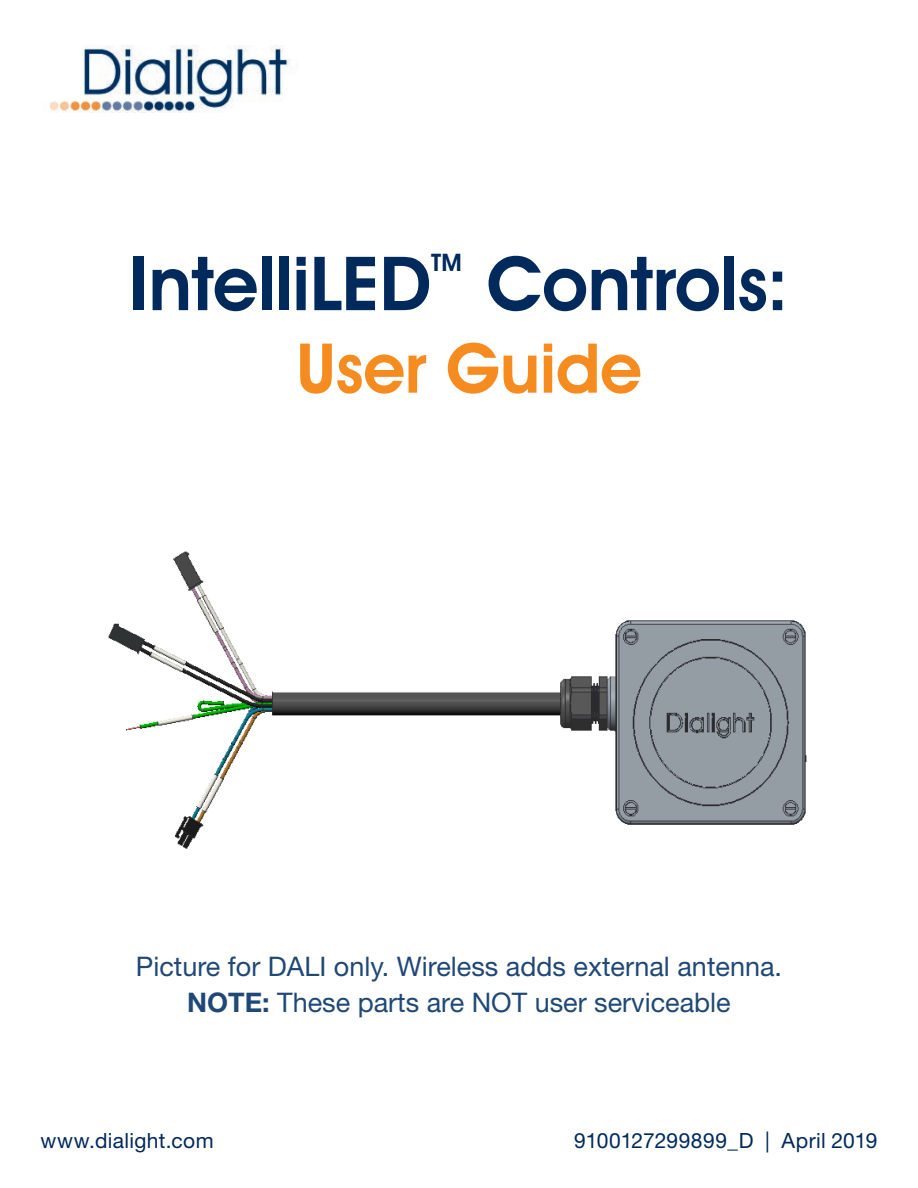
<style>
.page{position:relative;width:918px;height:1188px;background:#fff}
.page>*{position:absolute;margin:0;border:0;box-sizing:border-box;transform-origin:0 0}
.Page_Title{font:600 75px "Avant Garde IT Cby BT";letter-spacing:-.005em;color:#00295c}
.Page_Title-2{font:600 69px "Avant Garde IT Cby BT";letter-spacing:-.005em;color:#f68b1f}
.t1{font:27px "Helvetica Neue LT Std";color:#1f4877}
.Page_Title-3{font:600 24px "Avant Garde IT Cby BT";color:#00295c}
.t2{font:21px "Helvetica Neue LT Std";letter-spacing:.015em;color:#00295c}
.s1{font-weight:700}
</style>
<div class="page">
<img style="left:49px;top:45px;width:249px;height:68px">
<img style="left:108px;top:551px;width:699px;height:298px">
<p class="Page_Title" style="left:129px;top:238px;width:304px">IntelliLED</p>
<p class="Page_Title-3" style="left:431px;top:248px;width:32px">TM</p>
<p class="Page_Title" style="left:486px;top:238px;width:304px">Controls:</p>
<p class="Page_Title-2" style="left:296px;top:327px;width:347px">User Guide</p>
<p class="t1" style="left:136px;top:950px;width:648px">Picture for DALI only. Wireless adds external antenna.</p>
<p class="t1" style="left:187px;top:986px;width:545px"><span class="s1">NOTE:</span> These parts are NOT user serviceable</p>
<p class="t2" style="left:40px;top:1128px;width:175px">www.dialight.com</p>
<p class="t2" style="left:574px;top:1128px;width:305px">9100127299899_D | April 2019</p>
</div>
